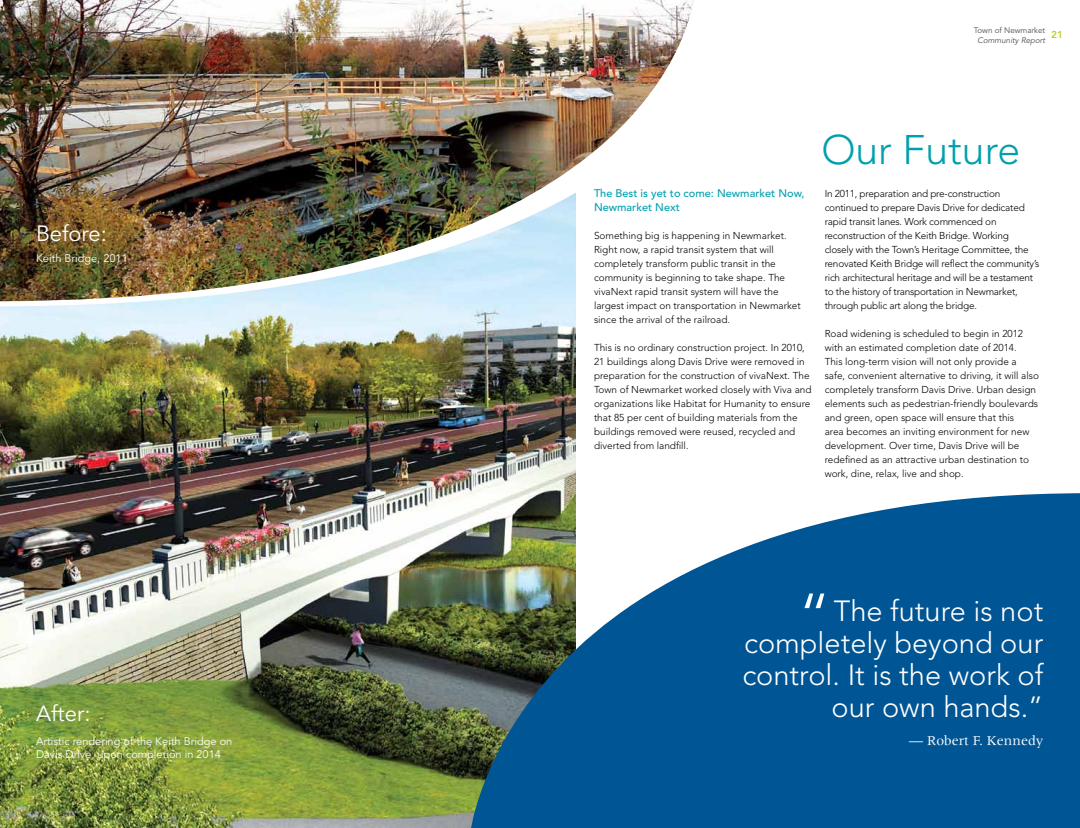
<style>
.page{position:relative;width:1080px;height:828px;background:#fff}
.page>*{position:absolute;margin:0;border:0;box-sizing:border-box;transform-origin:0 0}
.t1{font:300 64px "Avenir";color:#fff}
.t2{font:300 41px "Avenir";color:#00a0af}
.t3{font:300 29px/32px "Avenir";color:#fff;text-align:right}
.t4{font:22px "Avenir";color:#fff}
.t5{font:14px "Meridien";color:#fff}
.t6{font:11px/13px "Avenir";color:#fff}
.t7{font:500 11px/14px "Avenir";color:#00a0af}
.t8{font:300 10px/14px "Avenir";color:#000}
.t9{font:300 10px/14px "Avenir";letter-spacing:-.02em;color:#000}
.t10{font:800 10px "Avenir";color:#c2cd23}
.t11{font:8px "Avenir";color:#4d4d4f}
.t12{font:italic 8px "Avenir";color:#4d4d4f}
</style>
<div class="page">
<img style="left:0;top:306px;width:576px;height:522px">
<svg style="left:469px;top:493px;width:611px;height:335px;background:#276b98"></svg>
<svg style="left:0;top:301px;width:576px;height:5px;fill:#d8effc"></svg>
<img style="left:0;top:0;width:694px;height:301px">
<h3 class="t4" style="left:36px;top:221px;width:72px">Before:</h3>
<p class="t6" style="left:36px;top:252px;width:93px">Keith Bridge, 2011</p>
<h3 class="t4" style="left:36px;top:701px;width:56px">After:</h3>
<p class="t6" style="left:36px;top:735px;width:198px">Artistic rendering of the Keith Bridge on<br>Davis Drive, upon completion in 2014</p>
<p class="t11" style="left:974px;top:26px;width:73px">Town of Newmarket</p>
<p class="t12" style="left:977px;top:35px;width:69px">Community Report</p>
<p class="t10" style="left:1051px;top:29px;width:13px">21</p>
<p class="t7" style="left:594px;top:186px;width:212px">The Best is yet to come: Newmarket Now,<br>Newmarket Next</p>
<p class="t8" style="left:594px;top:229px;width:208px">Something big is happening in Newmarket.<br>Right now, a rapid transit system that will completely transform public transit in the community is beginning to take shape. The vivaNext rapid transit system will have the largest impact on transportation in Newmarket since the arrival of the railroad.</p>
<p class="t8" style="left:594px;top:341px;width:219px">This is no ordinary construction project. In 2010, 21 buildings along Davis Drive were removed in preparation for the construction of vivaNext. The Town of Newmarket worked closely with Viva and organizations like Habitat for Humanity to ensure that 85 per cent of building materials from the buildings removed were reused, recycled and diverted from landfill.</p>
<h2 class="t2" style="left:821px;top:126px;width:201px">Our Future</h2>
<p class="t9" style="left:825px;top:187px;width:216px">In 2011, preparation and pre-construction continued to prepare Davis Drive for dedicated rapid transit lanes. Work commenced on reconstruction of the Keith Bridge. Working closely with the Town’s Heritage Committee, the renovated Keith Bridge will reflect the community’s rich architectural heritage and will be a testament to the history of transportation in Newmarket, through public art along the bridge.</p>
<p class="t8" style="left:825px;top:327px;width:216px">Road widening is scheduled to begin in 2012 with an estimated completion date of 2014.<br>This long-term vision will not only provide a safe, convenient alternative to driving, it will also completely transform Davis Drive. Urban design elements such as pedestrian-friendly boulevards and green, open space will ensure that this<br>area becomes an inviting environment for new development. Over time, Davis Drive will be redefined as an attractive urban destination to work, dine, relax, live and shop.</p>
<h1 class="t1" style="left:798px;top:579px;width:35px">“</h1>
<h3 class="t3" style="left:742px;top:595px;width:302px">The future is not completely beyond our control. It is the work of our own hands.”</h3>
<h3 class="t5" style="left:909px;top:733px;width:136px">— Robert F. Kennedy</h3>
</div>
